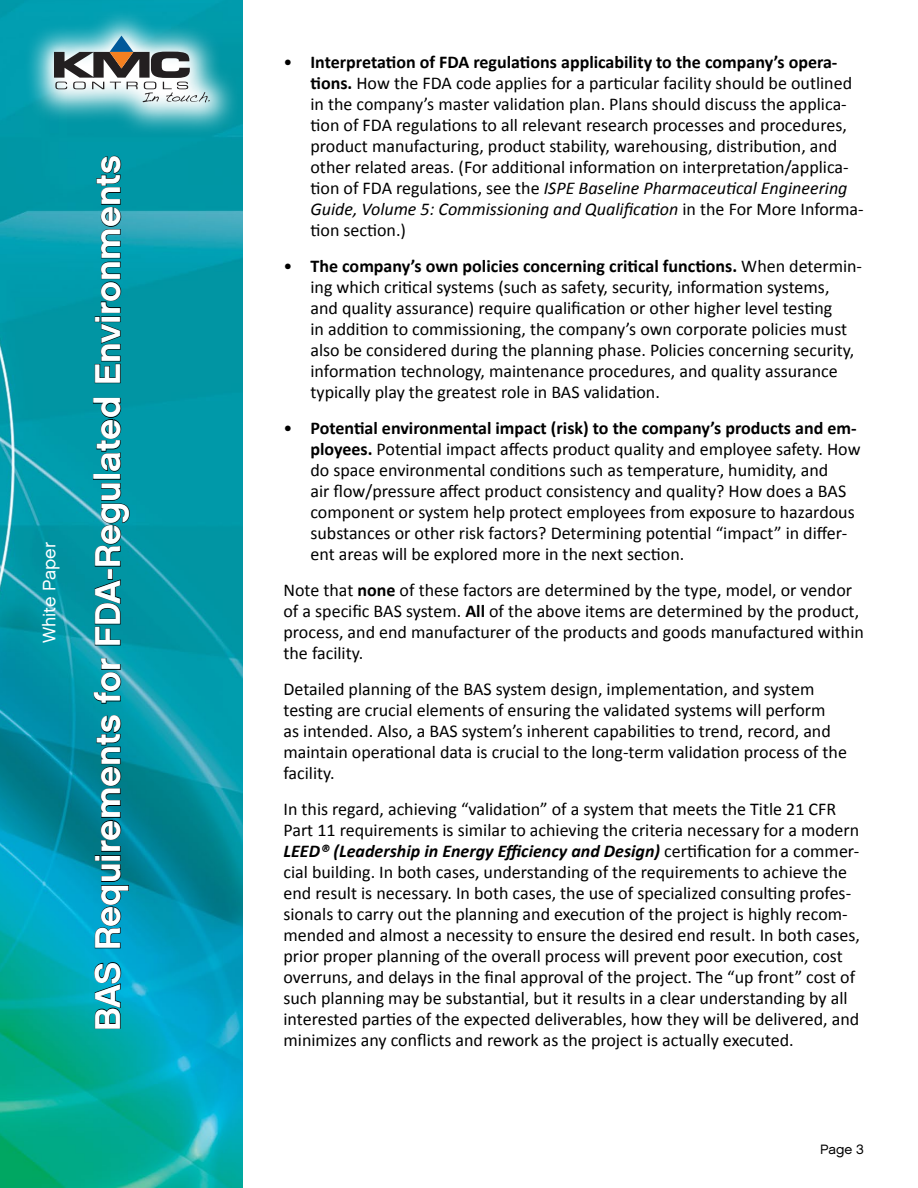
<style>
.page{position:relative;width:918px;height:1188px;background:#fff}
.page>*{position:absolute;margin:0;border:0;box-sizing:border-box;transform-origin:0 0}
.t1{font:36px "Chalet New York Nineteen Sixty";color:#fff}
.t2{font:18px/21px "Calibri";color:#000}
.t3{font:18px "Chalet London Nineteen Sixty";color:#fff}
.t4{font:13.5px "Chalet London Nineteen Sixty";color:#000}
.s1{font-weight:700}
.s2{font-style:italic}
.s3{font-weight:700;font-style:italic}
</style>
<div class="page">
<img style="left:0;top:0;width:243px;height:1188px">
<svg style="left:25px;top:9px;width:215px;height:127px"></svg>
<div style="left:45px;top:27px;width:173px;height:84px;background:#fff;opacity:.75"></div>
<svg style="left:54px;top:36px;width:156px;height:66px"></svg>
<svg style="left:94px;top:962px;width:27px;height:67px"></svg>
<svg style="left:95px;top:715px;width:34px;height:234px"></svg>
<svg style="left:93px;top:658px;width:28px;height:46px"></svg>
<svg style="left:95px;top:579px;width:26px;height:67px"></svg>
<div style="left:108px;top:569px;width:5px;height:11px;border:1px solid #000"></div>
<svg style="left:95px;top:483px;width:35px;height:84px"></svg>
<div style="left:93px;top:474px;width:28px;height:6px;border:1px solid #000"></div>
<svg style="left:93px;top:398px;width:28px;height:74px"></svg>
<svg style="left:95px;top:156px;width:26px;height:227px"></svg>
<p class="t3" style="left:38px;top:643px;width:103px;rotate:-90deg">White Paper</p>
<h1 class="t1" style="left:86px;top:1031px;width:877px;rotate:-90deg">BAS Requirements for FDA-Regulated Environments</h1>
<p class="t2" style="left:310px;top:51px;width:555px;text-indent:-27px">• <span class="s1">Interpretation of FDA regulations applicability to the company’s opera&shy;tions.</span> How the FDA code applies for a particular facility should be outlined in the company’s master validation plan. Plans should discuss the applica&shy;tion of FDA regulations to all relevant research processes and procedures, product manufacturing, product stability, warehousing, distribution, and other related areas. (For additional information on interpretation/applica&shy;tion of FDA regulations, see the <span class="s2">ISPE Baseline Pharmaceutical Engineering Guide, Volume 5: Commissioning and Qualification</span> in the For More Informa&shy;tion section.)</p>
<p class="t2" style="left:310px;top:255px;width:553px;text-indent:-27px">• <span class="s1">The company’s own policies concerning critical functions.</span> When determin&shy;ing which critical systems (such as safety, security, information systems,<br>and quality assurance) require qualification or other higher level testing<br>in addition to commissioning, the company’s own corporate policies must also be considered during the planning phase. Policies concerning security, information technology, maintenance procedures, and quality assurance typically play the greatest role in BAS validation.</p>
<p class="t2" style="left:310px;top:417px;width:552px;text-indent:-27px">• <span class="s1">Potential environmental impact (risk) to the company’s products and em&shy;ployees.</span> Potential impact affects product quality and employee safety. How do space environmental conditions such as temperature, humidity, and<br>air flow/pressure affect product consistency and quality? How does a BAS component or system help protect employees from exposure to hazardous substances or other risk factors? Determining potential “impact” in differ&shy;ent areas will be explored more in the next section.</p>
<p class="t2" style="left:284px;top:579px;width:582px">Note that <span class="s1">none</span> of these factors are determined by the type, model, or vendor of a specific BAS system. <span class="s1">All</span> of the above items are determined by the product, process, and end manufacturer of the products and goods manufactured within the facility.</p>
<p class="t2" style="left:284px;top:678px;width:565px">Detailed planning of the BAS system design, implementation, and system testing are crucial elements of ensuring the validated systems will perform<br>as intended. Also, a BAS system’s inherent capabilities to trend, record, and maintain operational data is crucial to the long-term validation process of the facility.</p>
<p class="t2" style="left:284px;top:798px;width:578px">In this regard, achieving “validation” of a system that meets the Title 21 CFR Part 11 requirements is similar to achieving the criteria necessary for a modern <span class="s3">LEED® (Leadership in Energy Efficiency and Design)</span> certification for a commer&shy;cial building. In both cases, understanding of the requirements to achieve the end result is necessary. In both cases, the use of specialized consulting profes&shy;sionals to carry out the planning and execution of the project is highly recom&shy;mended and almost a necessity to ensure the desired end result. In both cases, prior proper planning of the overall process will prevent poor execution, cost overruns, and delays in the final approval of the project. The “up front” cost of such planning may be substantial, but it results in a clear understanding by all interested parties of the expected deliverables, how they will be delivered, and minimizes any conflicts and rework as the project is actually executed.</p>
<p class="t4" style="left:820px;top:1141px;width:45px">Page 3</p>
</div>
